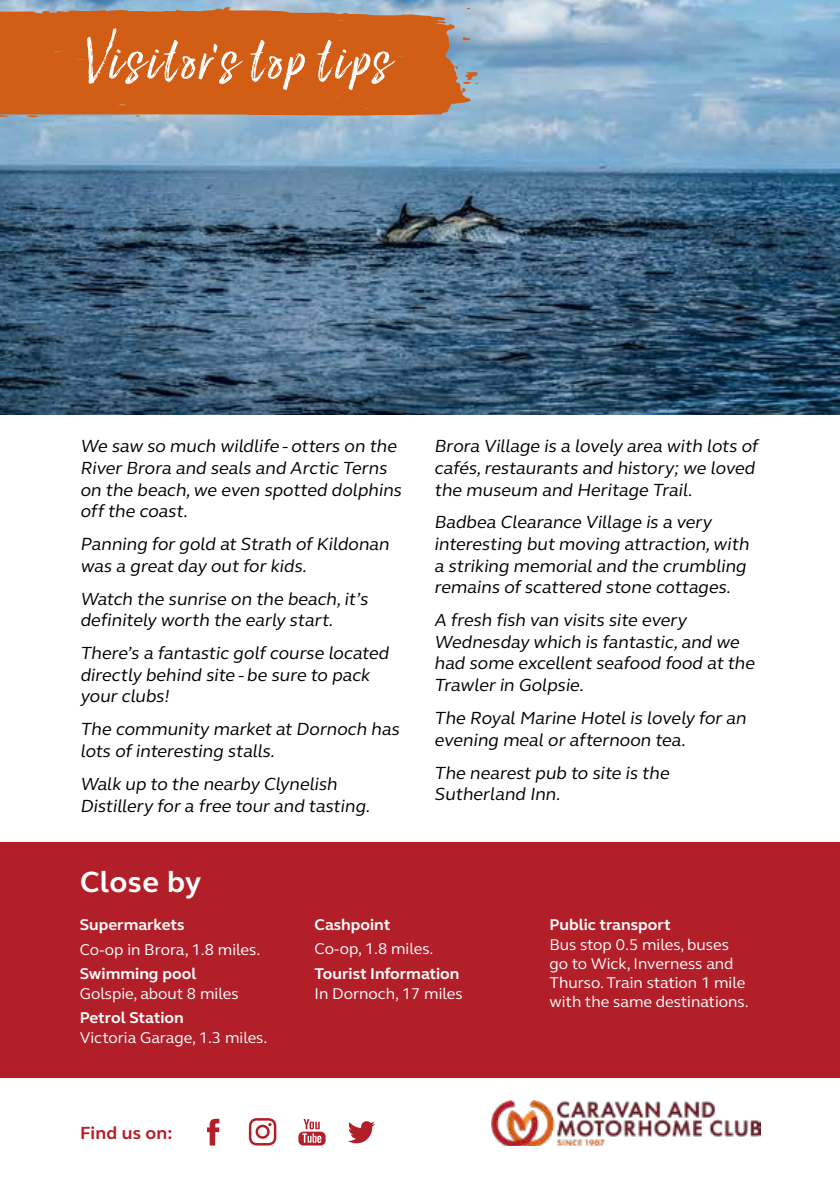
<style>
.page{position:relative;width:840px;height:1191px;background:#fff}
.page>*{position:absolute;margin:0;border:0;box-sizing:border-box;transform-origin:0 0}
.t1{font:68px "Lucky Fellas Win";letter-spacing:.045em;color:#fff}
.t2{font:700 30px "FS Elliot";letter-spacing:.01em;color:#fff}
.t3{font:18px/21.6px "FS Elliot";color:#000}
.t4{font:700 18px "FS Elliot";letter-spacing:.01em;color:#b31f29}
.t5{font:16px/19.2px "FS Elliot";color:#fff}
.t6{font:700 16px "FS Elliot";color:#fff}
</style>
<div class="page">
<img style="left:491px;top:1100px;width:269px;height:45px">
<svg style="left:348px;top:1121px;width:27px;height:22px"></svg>
<svg style="left:207px;top:1118px;width:12px;height:27px"></svg>
<svg style="left:249px;top:1118px;width:27px;height:27px"></svg>
<svg style="left:298px;top:1119px;width:27px;height:26px"></svg>
<img style="left:0;top:0;width:839px;height:414px">
<div style="left:0;top:842px;width:839px;height:235px;background:#b31f29"></div>
<svg style="left:26px;top:116px;width:13px;height:1px"></svg>
<svg style="left:0;top:116px;width:8px;height:2px"></svg>
<svg style="left:0;top:7px;width:474px;height:109px;background:#cc6626"></svg>
<svg style="left:459px;top:72px;width:21px;height:12px"></svg>
<h1 class="t1" style="left:79px;top:16px;width:310px">Visitor’s top tips</h1>
<p class="t3" style="left:80px;top:435px;width:326px">We saw so much wildlife -otters on the<br>River Brora and seals and Arctic Terns on the beach,we even spotted dolphins offthe coast.</p>
<p class="t3" style="left:80px;top:533px;width:313px">Panning for gold at Strath ofKildonan was a great day out for kids.</p>
<p class="t3" style="left:80px;top:587px;width:292px">Watch the sunrise on the beach,it’s definitely worth the early start.</p>
<p class="t3" style="left:80px;top:642px;width:313px">There’s a fantastic golfcourse located directly behind site -be sure to pack your clubs!</p>
<p class="t3" style="left:80px;top:718px;width:324px">The community market at Dornoch has lots ofinteresting stalls.</p>
<p class="t3" style="left:80px;top:772px;width:294px">Walk up to the nearby Clynelish<br>Distillery for a free tour and tasting.</p>
<h2 class="t2" style="left:80px;top:861px;width:123px">Close by</h2>
<p class="t3" style="left:434px;top:435px;width:328px">Brora Village is a lovely area with lots of cafés,restaurants and history;we loved the museum and Heritage Trail.</p>
<p class="t3" style="left:434px;top:511px;width:319px">Badbea Clearance Village is a very interesting but moving attraction,with a striking memorialand the crumbling remains ofscattered stone cottages.</p>
<p class="t3" style="left:434px;top:609px;width:325px">A fresh fish van visits site every<br>Wednesday which is fantastic,and we had some excellent seafood food at the<br>Trawler in Golpsie.</p>
<p class="t3" style="left:434px;top:706px;width:316px">The RoyalMarine Hotelis lovely for an evening mealor afternoon tea.</p>
<p class="t3" style="left:434px;top:761px;width:239px">The nearest pub to site is the<br>Sutherland Inn.</p>
<p class="t6" style="left:80px;top:914px;width:106px">Supermarkets</p>
<p class="t5" style="left:80px;top:939px;width:182px">Co-op in Brora, 1.8 miles.</p>
<p class="t6" style="left:80px;top:963px;width:118px">Swimming pool</p>
<p class="t5" style="left:80px;top:983px;width:160px">Golspie, about 8 miles</p>
<p class="t6" style="left:80px;top:1007px;width:105px">Petrol Station</p>
<p class="t5" style="left:80px;top:1027px;width:189px">Victoria Garage, 1.3 miles.</p>
<p class="t4" style="left:80px;top:1121px;width:94px">Find us on:</p>
<p class="t6" style="left:314px;top:914px;width:77px">Cashpoint</p>
<p class="t5" style="left:314px;top:939px;width:120px">Co-op, 1.8 miles.</p>
<p class="t6" style="left:314px;top:963px;width:146px">Tourist Information</p>
<p class="t5" style="left:314px;top:983px;width:149px">In Dornoch, 17 miles</p>
<p class="t6" style="left:549px;top:914px;width:123px">Public transport</p>
<p class="t5" style="left:549px;top:934px;width:201px">Bus stop 0.5 miles, buses go to Wick, Inverness and<br>Thurso. Train station 1 mile with the same destinations.</p>
</div>
